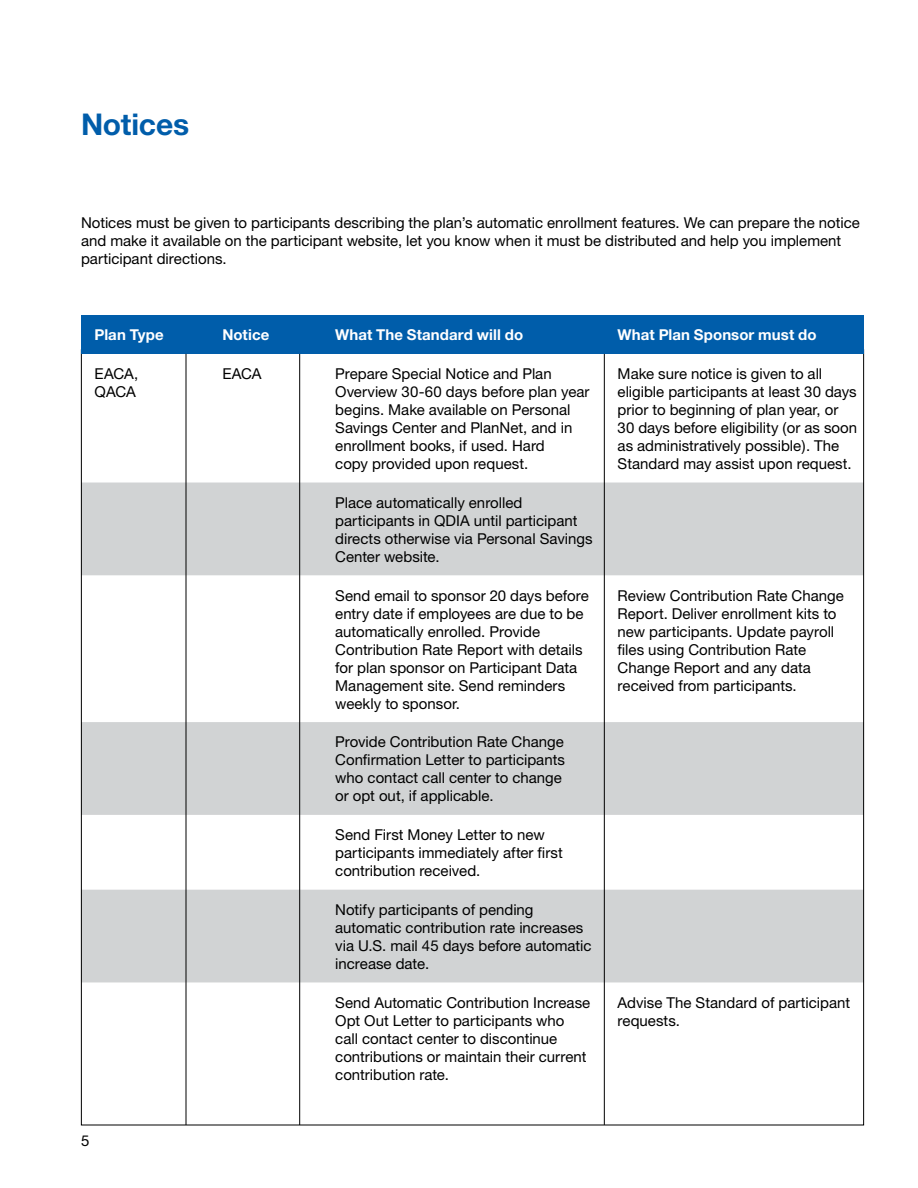
<style>
.page{position:relative;width:918px;height:1188px;background:#fff}
.page>*{position:absolute;margin:0;border:0;box-sizing:border-box;transform-origin:0 0}
.t1{font:700 30px "Helvetica Neue";letter-spacing:-.01em;color:#005daa}
.t2{font:15px/18px "Helvetica Neue";color:#000}
.t3{font:700 15px "Helvetica Neue";letter-spacing:.005em;color:#fff}
</style>
<div class="page">
<div style="left:81px;top:315px;width:783px;height:31px;background:#005daa"></div>
<svg style="left:83px;top:483px;width:779px;height:499px;fill:#d1d3d4"></svg>
<div style="left:81px;top:346px;width:783px;height:8px;background:#005daa"></div>
<hr style="left:186px;top:354px;width:1px;height:771px;background:#000">
<hr style="left:299px;top:354px;width:1px;height:771px;background:#000">
<hr style="left:604px;top:354px;width:1px;height:771px;background:#000">
<h1 class="t1" style="left:81px;top:106px;width:110px">Notices</h1>
<p class="t2" style="left:81px;top:213px;width:780px">Notices must be given to participants describing the plan’s automatic enrollment features. We can prepare the notice and make it available on the participant website, let you know when it must be distributed and help you implement participant directions.</p>
<p class="t3" style="left:94px;top:326px;width:71px">Plan Type</p>
<p class="t3" style="left:222px;top:326px;width:48px">Notice</p>
<p class="t3" style="left:335px;top:326px;width:189px">What The Standard will do</p>
<p class="t3" style="left:618px;top:326px;width:201px">What Plan Sponsor must do</p>
<p class="t2" style="left:94px;top:364px;width:45px">EACA,<br>QACA</p>
<p class="t2" style="left:222px;top:364px;width:41px">EACA</p>
<p class="t2" style="left:335px;top:364px;width:256px">Prepare Special Notice and Plan Overview 30-60 days before plan year begins. Make available on Personal Savings Center and PlanNet, and in enrollment books, if used. Hard<br>copy provided upon request.</p>
<p class="t2" style="left:618px;top:364px;width:241px">Make sure notice is given to all eligible participants at least 30 days prior to beginning of plan year, or 30 days before eligibility (or as soon as administratively possible). The Standard may assist upon request.</p>
<p class="t2" style="left:335px;top:493px;width:259px">Place automatically enrolled participants in QDIA until participant directs otherwise via Personal Savings<br>Center website.</p>
<p class="t2" style="left:335px;top:586px;width:255px">Send email to sponsor 20 days before entry date if employees are due to be automatically enrolled. Provide Contribution Rate Report with details for plan sponsor on Participant Data Management site. Send reminders weekly to sponsor.</p>
<p class="t2" style="left:618px;top:586px;width:228px">Review Contribution Rate Change<br>Report. Deliver enrollment kits to new participants. Update payroll files using Contribution Rate<br>Change Report and any data received from participants.</p>
<p class="t2" style="left:335px;top:733px;width:231px">Provide Contribution Rate Change<br>Confirmation Letter to participants who contact call center to change or opt out, if applicable.</p>
<p class="t2" style="left:335px;top:826px;width:229px">Send First Money Letter to new participants immediately after first contribution received.</p>
<p class="t2" style="left:335px;top:900px;width:258px">Notify participants of pending automatic contribution rate increases via U.S. mail 45 days before automatic increase date.</p>
<p class="t2" style="left:335px;top:993px;width:257px">Send Automatic Contribution Increase Opt Out Letter to participants who call contact center to discontinue contributions or maintain their current contribution rate.</p>
<p class="t2" style="left:618px;top:993px;width:234px">Advise The Standard of participant requests.</p>
<p class="t2" style="left:81px;top:1131px;width:10px">5</p>
</div>
